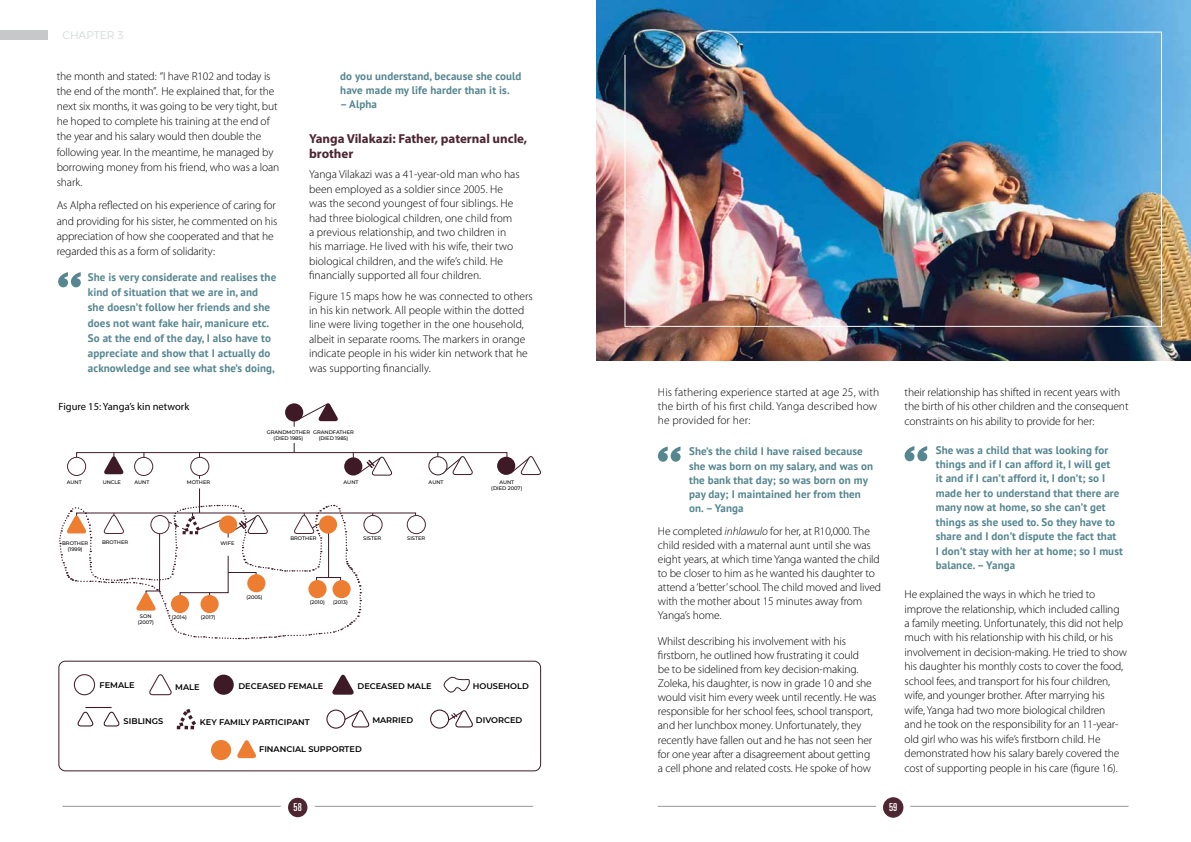
<style>
.page{position:relative;width:1191px;height:842px;background:#fff}
.page>*{position:absolute;margin:0;border:0;box-sizing:border-box;transform-origin:0 0}
.t1{font:700 13px/15.1px "Myriad Pro";color:#4d2632}
.t2{font:300 11.5px/14.5px "Myriad Pro";letter-spacing:-.01em;color:#000}
.t3{font:300 11.5px/14.3px "Myriad Pro";letter-spacing:.01em;color:#000}
.t4{font:700 11px/14.4px "PT Sans";letter-spacing:.01em;color:#568690}
.t5{font:ultra-condensed 11px "Univers";color:#fff}
.t6{font:300 10.9px "Montserrat";color:#d1d3d4}
.t7{font:10.5px "Myriad Pro";color:#000}
.t8{font:600 8.2px "Montserrat";color:#000}
.t9{font:500 5.1px/5.9px "Montserrat";color:#000;text-align:center}
.s1{font-style:italic}
</style>
<div class="page">
<div style="left:0;top:30px;width:48px;height:10px;background:#c7c8ca"></div>
<div style="left:288px;top:798px;width:19px;height:19px;background:#4d2632;border-radius:50%"></div>
<div style="left:883px;top:798px;width:20px;height:19px;background:#4d2632;border-radius:50%"></div>
<div style="left:883px;top:797px;width:20px;height:20px;border:1px solid #4d2632;border-radius:50%"></div>
<hr style="left:62px;top:806px;width:219px;height:1px;background:#939598">
<hr style="left:315px;top:806px;width:218px;height:1px;background:#939598">
<hr style="left:658px;top:806px;width:218px;height:1px;background:#939598">
<hr style="left:910px;top:806px;width:218px;height:1px;background:#939598">
<div style="left:285px;top:403px;width:18px;height:18px;background:#3e1a26;border-radius:50%"></div>
<svg style="left:294px;top:403px;width:44px;height:24px"></svg>
<div style="left:67px;top:457px;width:19px;height:19px;border:1px solid #4d2632;border-radius:50%"></div>
<svg style="left:76px;top:443px;width:465px;height:36px"></svg>
<div style="left:429px;top:457px;width:18px;height:18px;background:#fff;border-radius:50%"></div>
<div style="left:428px;top:456px;width:19px;height:19px;border:1px solid #3e1a26;border-radius:50%"></div>
<div style="left:407px;top:515px;width:19px;height:19px;border:1px solid #4d2632;border-radius:50%"></div>
<svg style="left:59px;top:488px;width:357px;height:152px"></svg>
<div style="left:58px;top:661px;width:483px;height:110px;border:1px solid #3e1a26;border-radius:7px"></div>
<div style="left:211px;top:740px;width:20px;height:20px;background:#ed7d30;border-radius:50%"></div>
<svg style="left:237px;top:740px;width:19px;height:18px"></svg>
<svg style="left:177px;top:709px;width:19px;height:20px"></svg>
<svg style="left:77px;top:707px;width:43px;height:20px"></svg>
<div style="left:326px;top:709px;width:19px;height:20px;border:1px solid #3e1a26;border-radius:50%"></div>
<svg style="left:340px;top:710px;width:29px;height:18px"></svg>
<div style="left:430px;top:709px;width:19px;height:20px;border:1px solid #3e1a26;border-radius:50%"></div>
<svg style="left:441px;top:710px;width:32px;height:18px"></svg>
<div style="left:74px;top:674px;width:21px;height:21px;border:1px solid #4d2632;border-radius:50%"></div>
<div style="left:214px;top:675px;width:20px;height:20px;background:#3e1a26;border-radius:50%"></div>
<svg style="left:149px;top:674px;width:23px;height:22px"></svg>
<svg style="left:332px;top:674px;width:22px;height:21px"></svg>
<svg style="left:443px;top:676px;width:27px;height:17px"></svg>
<svg style="left:58px;top:272px;width:23px;height:15px"></svg>
<img style="left:596px;top:0;width:595px;height:361px">
<svg style="left:658px;top:446px;width:22px;height:16px"></svg>
<svg style="left:904px;top:446px;width:23px;height:15px"></svg>
<img style="left:624px;top:31px;width:538px;height:296px">
<p class="t6" style="left:62px;top:27px;width:63px">CHAPTER 3</p>
<p class="t2" style="left:57px;top:69px;width:224px;line-height:15.1px">the month and stated: “I have R102 and today is the end of the month”. He explained that, for the next six months, it was going to be very tight, but he hoped to complete his training at the end of the year and his salary would then double the following year. In the meantime, he managed by borrowing money from his friend, who was a loan shark.</p>
<p class="t2" style="left:57px;top:198px;width:222px;line-height:15.1px">As Alpha reflected on his experience of caring for and providing for his sister, he commented on his appreciation of how she cooperated and that he regarded this as a form of solidarity:</p>
<p class="t4" style="left:88px;top:270px;width:190px;line-height:15.1px">She is very considerate and realises the kind of situation that we are in, and she doesn’t follow her friends and she does not want fake hair, manicure etc.<br>So at the end of the day, I also have to appreciate and show that I actually do acknowledge and see what she’s doing,</p>
<p class="t7" style="left:58px;top:400px;width:132px">Figure 15: Yanga’s kin network</p>
<p class="t4" style="left:340px;top:69px;width:183px;line-height:14.1px">do you understand, because she could have made my life harder than it is.</p>
<p class="t4" style="left:340px;top:97px;width:38px">– Alpha</p>
<p class="t1" style="left:309px;top:131px;width:220px">Yanga Vilakazi: Father, paternal uncle, brother</p>
<p class="t2" style="left:309px;top:167px;width:212px">Yanga Vilakazi was a 41-year-old man who has been employed as a soldier since 2005. He was the second youngest of four siblings. He had three biological children, one child from a previous relationship, and two children in his marriage. He lived with his wife, their two biological children, and the wife’s child. He financially supported all four children.</p>
<p class="t2" style="left:309px;top:289px;width:225px">Figure 15 maps how he was connected to others in his kin network. All people within the dotted line were living together in the one household, albeit in separate rooms. The markers in orange indicate people in his wider kin network that he was supporting financially.</p>
<p class="t9" style="left:267px;top:429px;width:45px">GRANDMOTHER (DIED 1985)</p>
<p class="t9" style="left:313px;top:429px;width:42px">GRANDFATHER (DIED 1985)</p>
<p class="t9" style="left:135px;top:479px;width:16px">AUNT</p>
<p class="t9" style="left:343px;top:479px;width:16px">AUNT</p>
<p class="t9" style="left:429px;top:479px;width:16px">AUNT</p>
<p class="t9" style="left:491px;top:479px;width:33px">AUNT (DIED 2007)</p>
<p class="t9" style="left:67px;top:479px;width:16px">AUNT</p>
<p class="t9" style="left:103px;top:479px;width:20px">UNCLE</p>
<p class="t9" style="left:187px;top:479px;width:25px">MOTHER</p>
<p class="t9" style="left:62px;top:540px;width:28px">BROTHER (1999)</p>
<p class="t9" style="left:102px;top:539px;width:28px">BROTHER</p>
<p class="t9" style="left:221px;top:540px;width:15px">WIFE</p>
<p class="t9" style="left:138px;top:613px;width:18px">SON (2007)</p>
<p class="t9" style="left:172px;top:614px;width:17px">(2014)</p>
<p class="t9" style="left:201px;top:614px;width:16px">(2017)</p>
<p class="t9" style="left:246px;top:594px;width:18px">(2005)</p>
<p class="t9" style="left:290px;top:535px;width:28px">BROTHER</p>
<p class="t9" style="left:363px;top:535px;width:20px">SISTER</p>
<p class="t9" style="left:407px;top:535px;width:20px">SISTER</p>
<p class="t9" style="left:310px;top:599px;width:17px">(2010)</p>
<p class="t9" style="left:333px;top:599px;width:16px">(2013)</p>
<p class="t8" style="left:100px;top:679px;width:37px">FEMALE</p>
<p class="t8" style="left:175px;top:681px;width:26px">MALE</p>
<p class="t8" style="left:238px;top:680px;width:86px">DECEASED FEMALE</p>
<p class="t8" style="left:357px;top:680px;width:75px">DECEASED MALE</p>
<p class="t8" style="left:473px;top:680px;width:57px">HOUSEHOLD</p>
<p class="t8" style="left:124px;top:715px;width:41px">SIBLINGS</p>
<p class="t8" style="left:200px;top:716px;width:111px">KEY FAMILY PARTICIPANT</p>
<p class="t8" style="left:372px;top:714px;width:42px">MARRIED</p>
<p class="t8" style="left:476px;top:715px;width:48px">DIVORCED</p>
<p class="t8" style="left:259px;top:744px;width:104px">FINANCIAL SUPPORTED</p>
<p class="t3" style="left:658px;top:385px;width:223px">His fathering experience started at age 25, with the birth of his first child. Yanga described how he provided for her:</p>
<p class="t4" style="left:689px;top:444px;width:185px;line-height:14.1px">She’s the child I have raised because she was born on my salary, and was on the bank that day; so was born on my pay day; I maintained her from then on. – Yanga</p>
<p class="t2" style="left:658px;top:524px;width:225px;line-height:14.1px">He completed <span class="s1">inhlawulo</span> for her, at R10,000. The child resided with a maternal aunt until she was eight years, at which time Yanga wanted the child to be closer to him as he wanted his daughter to attend a ‘better’ school. The child moved and lived with the mother about 15 minutes away from Yanga’s home.</p>
<p class="t2" style="left:658px;top:634px;width:220px;line-height:14.1px">Whilst describing his involvement with his firstborn, he outlined how frustrating it could<br>be to be sidelined from key decision-making.<br>Zoleka, his daughter, is now in grade 10 and she would visit him every week until recently. He was responsible for her school fees, school transport, and her lunchbox money. Unfortunately, they recently have fallen out and he has not seen her for one year after a disagreement about getting a cell phone and related costs. He spoke of how</p>
<p class="t2" style="left:904px;top:385px;width:225px">their relationship has shifted in recent years with the birth of his other children and the consequent constraints on his ability to provide for her:</p>
<p class="t4" style="left:935px;top:442px;width:189px">She was a child that was looking for things and if I can afford it, I will get<br>it and if I can’t afford it, I don’t; so I made her to understand that there are many now at home, so she can’t get things as she used to. So they have to share and I don’t dispute the fact that<br>I don’t stay with her at home; so I must balance. – Yanga</p>
<p class="t2" style="left:904px;top:587px;width:224px">He explained the ways in which he tried to improve the relationship, which included calling a family meeting. Unfortunately, this did not help much with his relationship with his child, or his involvement in decision-making. He tried to show his daughter his monthly costs to cover the food, school fees, and transport for his four children, wife, and younger brother. After marrying his wife, Yanga had two more biological children<br>and he took on the responsibility for an 11-year&shy;old girl who was his wife’s firstborn child. He demonstrated how his salary barely covered the cost of supporting people in his care (figure 16).</p>
<p class="t5" style="left:294px;top:801px;width:10px">58</p>
<p class="t5" style="left:889px;top:801px;width:10px">59</p>
</div>
